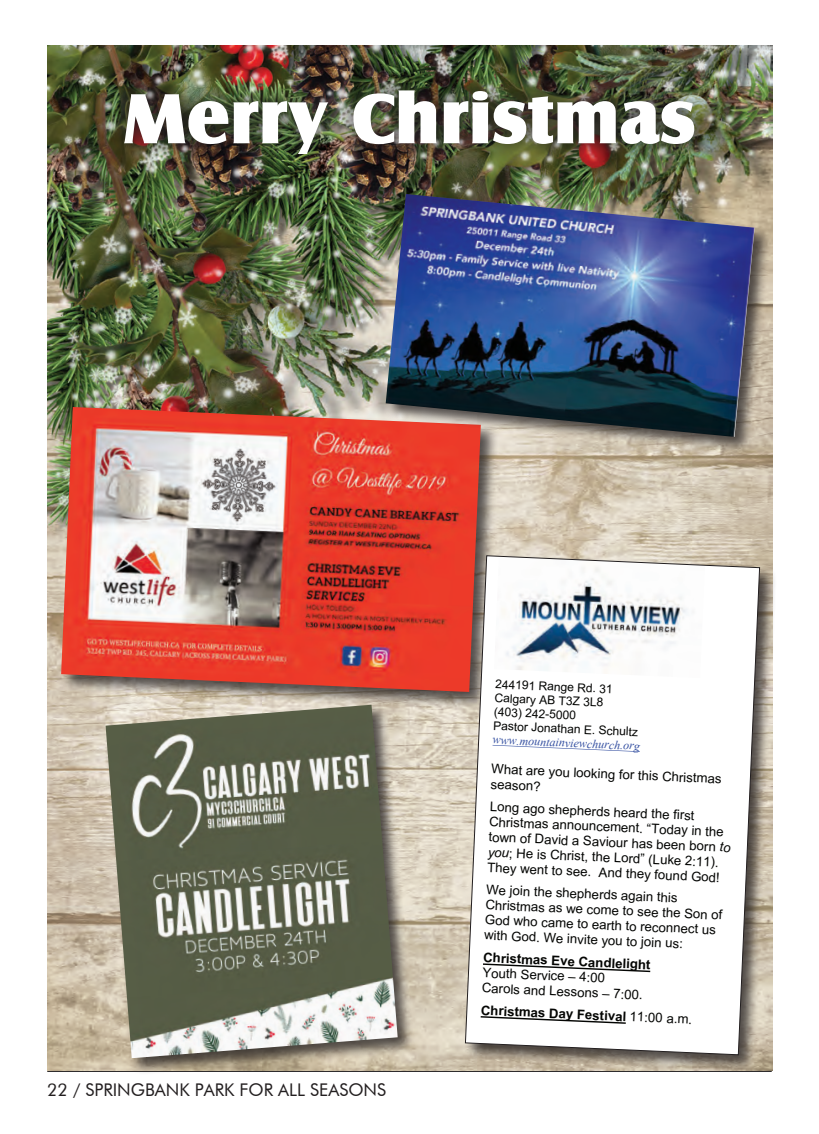
<style>
.page{position:relative;width:819px;height:1134px;background:#fff}
.page>*{position:absolute;margin:0;border:0;box-sizing:border-box;transform-origin:0 0}
.t1{font:73.5px "Castle T Ultr";color:#fff}
.t2{font:17.5px "Futura BT";color:#231f20}
.t3{font:13.3px/15.2px "Arial";color:#040503}
.t4{font:700 13.3px "Arial";color:#040503}
.t5{font:12.08px/13.8px "Arial";color:#040503}
.t6{font:italic 12.08px "Times New Roman";color:#3853a3}
.s1{font-style:italic}
.s2{font-weight:400}
</style>
<div class="page">
<hr style="left:47px;top:1071px;width:725px;height:1px;background:#231f20">
<img style="left:47px;top:46px;width:725px;height:1025px">
<div style="left:104px;top:704px;width:310px;height:371px;background:#231f20;opacity:.75"></div>
<img style="left:106px;top:710px;width:292px;height:348px">
<div style="left:60px;top:406px;width:439px;height:304px;background:#231f20;opacity:.75"></div>
<img style="left:61px;top:407px;width:420px;height:285px">
<div style="left:464px;top:554px;width:313px;height:518px;background:#231f20;opacity:.75"></div>
<svg style="left:465px;top:555px;width:295px;height:500px"></svg>
<div style="left:385px;top:193px;width:386px;height:261px;background:#231f20;opacity:.75"></div>
<img style="left:386px;top:194px;width:369px;height:243px">
<img style="left:108px;top:72px;width:604px;height:99px">
<h1 class="t1" style="left:124px;top:75px;width:573px">Merry Christmas</h1>
<h2 class="t2" style="left:47px;top:1079px;width:340px">22 / SPRINGBANK PARK FOR ALL SEASONS</h2>
<p class="t5" style="left:495px;top:677px;width:146px;rotate:2deg">244191 Range Rd. 31<br>Calgary AB T3Z 3L8<br>(403) 242-5000<br>Pastor Jonathan E. Schultz</p>
<p class="t6" style="left:493px;top:732px;width:149px;rotate:2deg">www.mountainviewchurch.org</p>
<p class="t3" style="left:492px;top:760px;width:232px;line-height:16.1px;rotate:3deg">What are you looking for this Christmas season?</p>
<p class="t3" style="left:490px;top:798px;width:244px;rotate:3deg">Long ago shepherds heard the first Christmas announcement. “Today in the town of David a Saviour has been born <span class="s1">to you</span>; He is Christ, the Lord” (Luke 2:11).<br>They went to see. And they found God!</p>
<p class="t3" style="left:487px;top:881px;width:239px;rotate:3deg">We join the shepherds again this Christmas as we come to see the Son of God who came to earth to reconnect us with God. We invite you to join us:</p>
<p class="t4" style="left:484px;top:947px;width:169px;rotate:3deg">Christmas Eve Candlelight</p>
<p class="t3" style="left:483px;top:964px;width:162px;rotate:3deg">Youth Service – 4:00<br>Carols and Lessons – 7:00.</p>
<p class="t4" style="left:482px;top:1000px;width:213px;rotate:3deg">Christmas Day Festival <span class="s2">11:00 a.m.</span></p>
</div>
